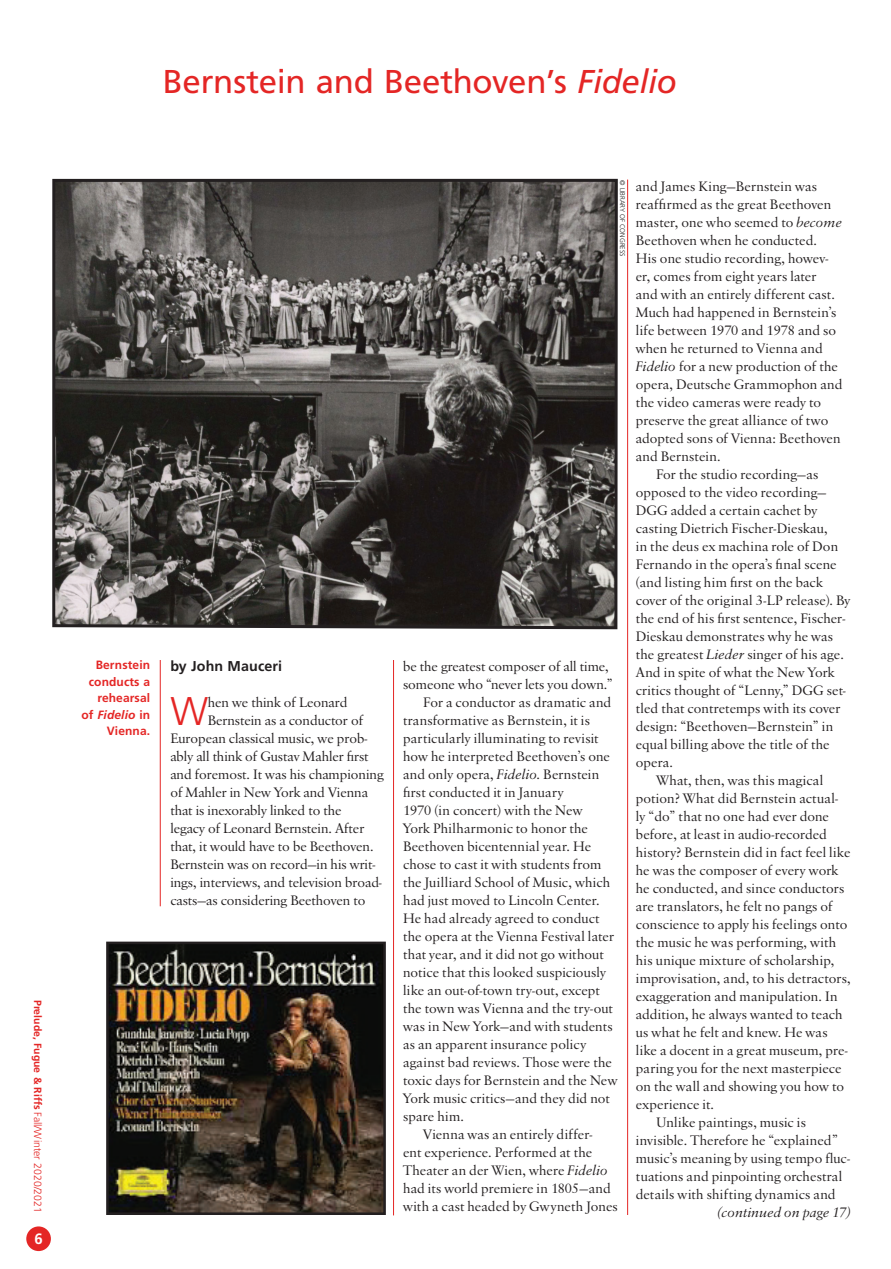
<style>
.page{position:relative;width:891px;height:1269px;background:#fff}
.page>*{position:absolute;margin:0;border:0;box-sizing:border-box;transform-origin:0 0}
.body_1{font:300 40.05px "Frutiger";color:#e42625}
.HEADLINE_1{font:33px "Frutiger";letter-spacing:-.01em;color:#e42625}
.t1{font:700 15px "Frutiger";color:#fff}
.BODY_1{font:14.25px/18px "Sabon Rmn";letter-spacing:.01em;color:#231f20}
.body_1-2{font:14.25px/18px "Sabon Rmn";color:#231f20}
.BODY_1-2{font:14.25px "Sabon Itl";letter-spacing:.01em;color:#231f20}
.body_1-3{font:700 14.25px "Frutiger";letter-spacing:.005em;color:#231f20}
.CAPTION_1{font:700 12px/16.5px "Frutiger";letter-spacing:.01em;color:#e42625;text-align:right}
.page_heads{font:300 10.5px "Frutiger";color:#e42625}
.PHOTO_CREDIT_1{font:300 6.75px "Frutiger";color:#231f20}
.s1{font-weight:700}
.s2{font-style:italic}
.s3{font-family:"Sabon Itl"}
</style>
<div class="page">
<hr style="left:627px;top:180px;width:1px;height:1035px;background:#e42625">
<hr style="left:393px;top:660px;width:1px;height:555px;background:#e42625">
<div style="left:26px;top:1226px;width:25px;height:25px;background:#e42625;border-radius:50%"></div>
<svg style="left:52px;top:178px;width:566px;height:452px;background:#504d4a"></svg>
<img style="left:110px;top:946px;width:272px;height:265px">
<div style="left:106px;top:942px;width:280px;height:273px;border:3px solid #231f20"></div>
<hr style="left:160px;top:660px;width:1px;height:246px;background:#e42625">
<p class="page_heads" style="left:44px;top:1000px;width:215px;rotate:90deg"><span class="s1">Prelude, Fugue &amp; Riffs</span> Fall/Winter 2020/2021</p>
<p class="t1" style="left:34px;top:1230px;width:10px">6</p>
<p class="HEADLINE_1" style="left:163px;top:62px;width:516px">Bernstein and Beethoven’s <span class="s2">Fidelio</span></p>
<p class="CAPTION_1" style="left:81px;top:657px;width:70px">Bernstein conducts a rehearsal<br>of <span class="s2">Fidelio</span> in<br>Vienna.</p>
<p class="body_1-3" style="left:170px;top:658px;width:113px">by John Mauceri</p>
<p class="body_1" style="left:170px;top:689px;width:39px">W</p>
<p class="body_1-2" style="left:208px;top:695px;width:141px">hen we think of Leonard</p>
<p class="body_1-2" style="left:208px;top:713px;width:157px">Bernstein as a conductor of</p>
<p class="body_1-2" style="left:170px;top:731px;width:198px">European classical music, we prob-</p>
<p class="body_1-2" style="left:170px;top:749px;width:200px">ably all think of Gustav Mahler first</p>
<p class="body_1-2" style="left:170px;top:767px;width:215px">and foremost. It was his championing</p>
<p class="body_1-2" style="left:170px;top:785px;width:199px">of Mahler in New York and Vienna</p>
<p class="body_1-2" style="left:170px;top:803px;width:173px">that is inexorably linked to the</p>
<p class="body_1-2" style="left:170px;top:821px;width:195px">legacy of Leonard Bernstein. After</p>
<p class="body_1-2" style="left:170px;top:839px;width:205px">that, it would have to be Beethoven.</p>
<p class="body_1-2" style="left:170px;top:857px;width:206px">Bernstein was on record—in his writ-</p>
<p class="body_1-2" style="left:170px;top:875px;width:213px">ings, interviews, and television broad-</p>
<p class="body_1-2" style="left:170px;top:893px;width:197px">casts—as considering Beethoven to</p>
<p class="PHOTO_CREDIT_1" style="left:626px;top:180px;width:78px;rotate:90deg">© LIBRARY OF CONGRESS</p>
<p class="body_1-2" style="left:403px;top:658px;width:211px">be the greatest composer of all time, someone who “never lets you down.”</p>
<p class="BODY_1" style="left:403px;top:694px;width:216px;text-indent:20px">For a conductor as dramatic and transformative as Bernstein, it is particularly illuminating to revisit how he interpreted Beethoven’s one and only opera, <span class="s3">Fidelio</span>. Bernstein first conducted it in January<br>1970 (in concert) with the New<br>York Philharmonic to honor the Beethoven bicentennial year. He chose to cast it with students from the Juilliard School of Music, which had just moved to Lincoln Center.<br>He had already agreed to conduct the opera at the Vienna Festival later that year, and it did not go without notice that this looked suspiciously like an out-of-town try-out, except the town was Vienna and the try-out was in New York—and with students as an apparent insurance policy against bad reviews. Those were the toxic days for Bernstein and the New York music critics—and they did not spare him.</p>
<p class="BODY_1" style="left:403px;top:1126px;width:216px;text-indent:20px">Vienna was an entirely differ-<br>ent experience. Performed at the Theater an der Wien, where <span class="s3">Fidelio </span>had its world premiere in 1805—and with a cast headed by Gwyneth Jones</p>
<p class="BODY_1" style="left:636px;top:178px;width:208px">and James King—Bernstein was reaffirmed as the great Beethoven master, one who seemed to <span class="s3">become<br></span>Beethoven when he conducted.<br>His one studio recording, howev&shy;er, comes from eight years later<br>and with an entirely different cast.<br>Much had happened in Bernstein’s life between 1970 and 1978 and so when he returned to Vienna and<br><span class="s3">Fidelio</span> for a new production of the opera, Deutsche Grammophon and the video cameras were ready to preserve the great alliance of two adopted sons of Vienna: Beethoven and Bernstein.</p>
<p class="BODY_1" style="left:636px;top:466px;width:216px;text-indent:20px">For the studio recording—as opposed to the video recording—<br>DGG added a certain cachet by casting Dietrich Fischer-Dieskau,<br>in the deus ex machina role of Don<br>Fernando in the opera’s final scene (and listing him first on the back cover of the original 3-LP release). By the end of his first sentence, Fischer-<br>Dieskau demonstrates why he was the greatest <span class="s3">Lieder</span> singer of his age.<br>And in spite of what the New York critics thought of “Lenny,” DGG set&shy;tled that contretemps with its cover design: “Beethoven—Bernstein” in equal billing above the title of the opera.</p>
<p class="BODY_1" style="left:636px;top:772px;width:216px;text-indent:20px">What, then, was this magical potion? What did Bernstein actual&shy;ly “do” that no one had ever done before, at least in audio-recorded history? Bernstein did in fact feel like he was the composer of every work he conducted, and since conductors are translators, he felt no pangs of conscience to apply his feelings onto the music he was performing, with his unique mixture of scholarship, improvisation, and, to his detractors, exaggeration and manipulation. In addition, he always wanted to teach us what he felt and knew. He was like a docent in a great museum, pre&shy;paring you for the next masterpiece on the wall and showing you how to experience it.</p>
<p class="BODY_1" style="left:636px;top:1114px;width:216px;text-indent:20px">Unlike paintings, music is invisible. Therefore he “explained” music’s meaning by using tempo fluc&shy;tuations and pinpointing orchestral details with shifting dynamics and</p>
<p class="BODY_1-2" style="left:718px;top:1202px;width:135px">(continued on page 17)</p>
</div>
